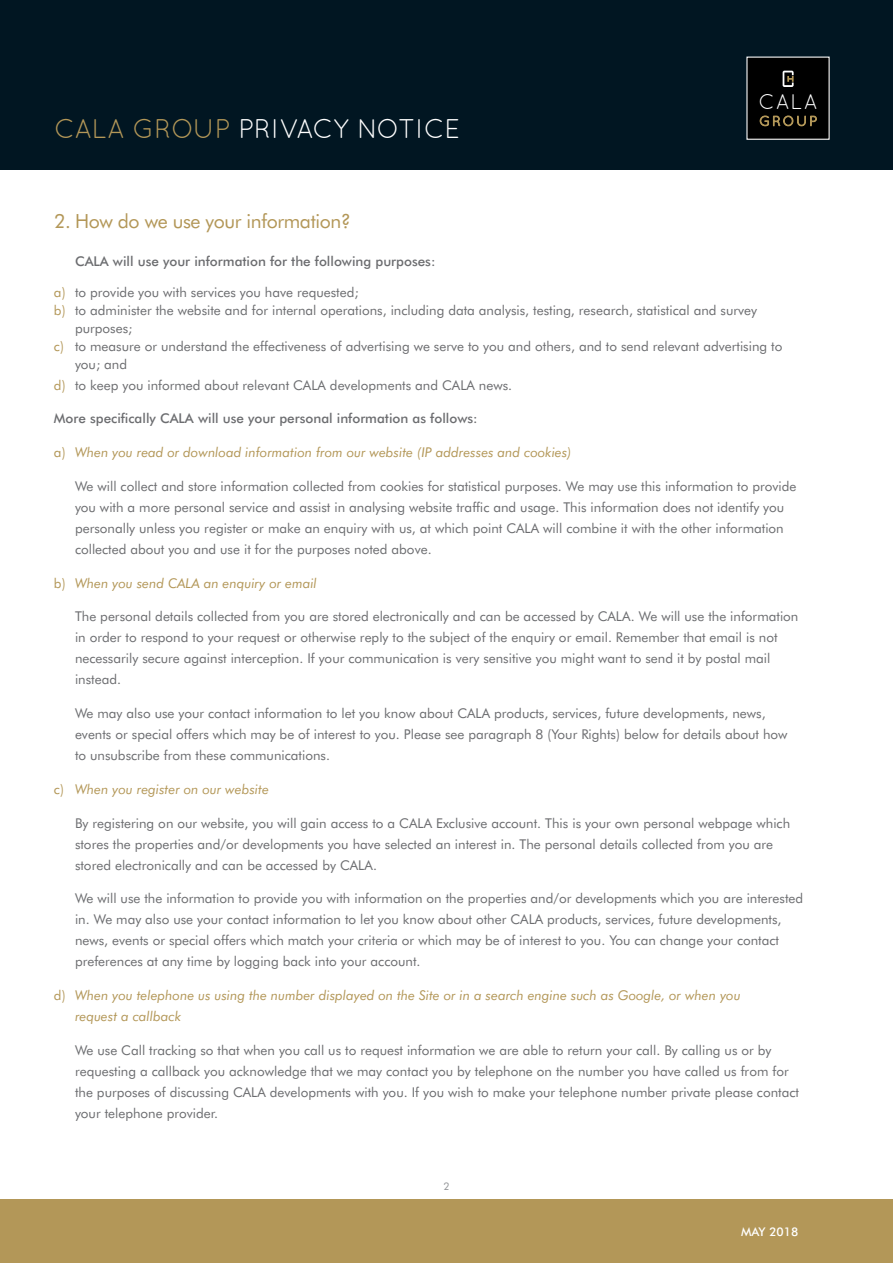
<style>
.page{position:relative;width:893px;height:1263px;background:#fff}
.page>*{position:absolute;margin:0;border:0;box-sizing:border-box;transform-origin:0 0}
.t1{font:27px "Quicksand";color:#fff}
.t2{font:21.15px "Quicksand";color:#fff}
.t3{font:19.5px "Futura BT";letter-spacing:-.02em;color:#b39758}
.t4{font:13.5px/21px "Futura BT";color:#6c6d70}
.t5{font:italic 13.5px/21px "Futura BT";color:#b39758}
.t6{font:500 13.5px "Futura BT";color:#6c6d70}
.t7{font:italic 13.5px "Futura BT";color:#b49859}
.t8{font:500 12px "Futura BT";color:#fff}
.t9{font:10.5px "Futura BT";color:#939598}
.s1{color:#b39758}
.s2{font-style:normal}
</style>
<div class="page">
<div style="left:0;top:1199px;width:893px;height:64px;background:#b39758"></div>
<div style="left:0;top:0;width:893px;height:170px;background:#011622"></div>
<div style="left:747px;top:57px;width:82px;height:82px;background:#000"></div>
<svg style="left:783px;top:71px;width:11px;height:16px"></svg>
<svg style="left:760px;top:116px;width:57px;height:10px"></svg>
<h1 class="t1" style="left:54px;top:113px;width:408px"><span class="s1">CALA GROUP</span> PRIVACY NOTICE</h1>
<h2 class="t2" style="left:758px;top:90px;width:61px">CALA</h2>
<h3 class="t3" style="left:54px;top:209px;width:298px">2. How do we use your information?</h3>
<p class="t6" style="left:75px;top:253px;width:362px">CALA will use your information for the following purposes:</p>
<p class="t4" style="left:54px;top:281px;width:306px"><span class="s1">a)</span> to provide you with services you have requested;</p>
<p class="t4" style="left:54px;top:299px;width:705px"><span class="s1">b)</span> to administer the website and for internal operations, including data analysis, testing, research, statistical and survey</p>
<p class="t4" style="left:75px;top:317px;width:59px">purposes;</p>
<p class="t4" style="left:54px;top:335px;width:730px"><span class="s1">c)</span> to measure or understand the effectiveness of advertising we serve to you and others, and to send relevant advertising to</p>
<p class="t4" style="left:75px;top:353px;width:54px">you; and</p>
<p class="t4" style="left:54px;top:374px;width:460px"><span class="s1">d)</span> to keep you informed about relevant CALA developments and CALA news.</p>
<p class="t6" style="left:54px;top:410px;width:425px">More specifically CALA will use your personal information as follows:</p>
<p class="t5" style="left:54px;top:442px;width:519px"><span class="s2">a)</span> When you read or download information from our website (IP addresses and cookies)</p>
<p class="t4" style="left:75px;top:475px;width:723px">We will collect and store information collected from cookies for statistical purposes. We may use this information to provide you with a more personal service and assist in analysing website traffic and usage. This information does not identify you personally unless you register or make an enquiry with us, at which point CALA will combine it with the other information collected about you and use it for the purposes noted above.</p>
<p class="t5" style="left:54px;top:572px;width:264px"><span class="s2">b)</span> When you send CALA an enquiry or email</p>
<p class="t4" style="left:75px;top:606px;width:725px">The personal details collected from you are stored electronically and can be accessed by CALA. We will use the information in order to respond to your request or otherwise reply to the subject of the enquiry or email. Remember that email is not necessarily secure against interception. If your communication is very sensitive you might want to send it by postal mail instead.</p>
<p class="t4" style="left:75px;top:703px;width:714px">We may also use your contact information to let you know about CALA products, services, future developments, news, events or special offers which may be of interest to you. Please see paragraph 8 (Your Rights) below for details about how to unsubscribe from these communications.</p>
<p class="t7" style="left:54px;top:781px;width:216px"><span class="s2">c)</span> When you register on our website</p>
<p class="t4" style="left:75px;top:812px;width:717px">By registering on our website, you will gain access to a CALA Exclusive account. This is your own personal webpage which stores the properties and/or developments you have selected an interest in. The personal details collected from you are stored electronically and can be accessed by CALA.</p>
<p class="t4" style="left:75px;top:888px;width:730px">We will use the information to provide you with information on the properties and/or developments which you are interested in. We may also use your contact information to let you know about other CALA products, services, future developments, news, events or special offers which match your criteria or which may be of interest to you. You can change your contact preferences at any time by logging back into your account.</p>
<p class="t5" style="left:75px;top:985px;width:667px;text-indent:-21px"><span class="s2">d)</span> When you telephone us using the number displayed on the Site or in a search engine such as Google, or when you request a callback</p>
<p class="t4" style="left:75px;top:1039px;width:725px">We use Call tracking so that when you call us to request information we are able to return your call. By calling us or by requesting a callback you acknowledge that we may contact you by telephone on the number you have called us from for the purposes of discussing CALA developments with you. If you wish to make your telephone number private please contact your telephone provider.</p>
<p class="t9" style="left:443px;top:1180px;width:8px">2</p>
<p class="t8" style="left:741px;top:1224px;width:59px">MAY 2018</p>
</div>
